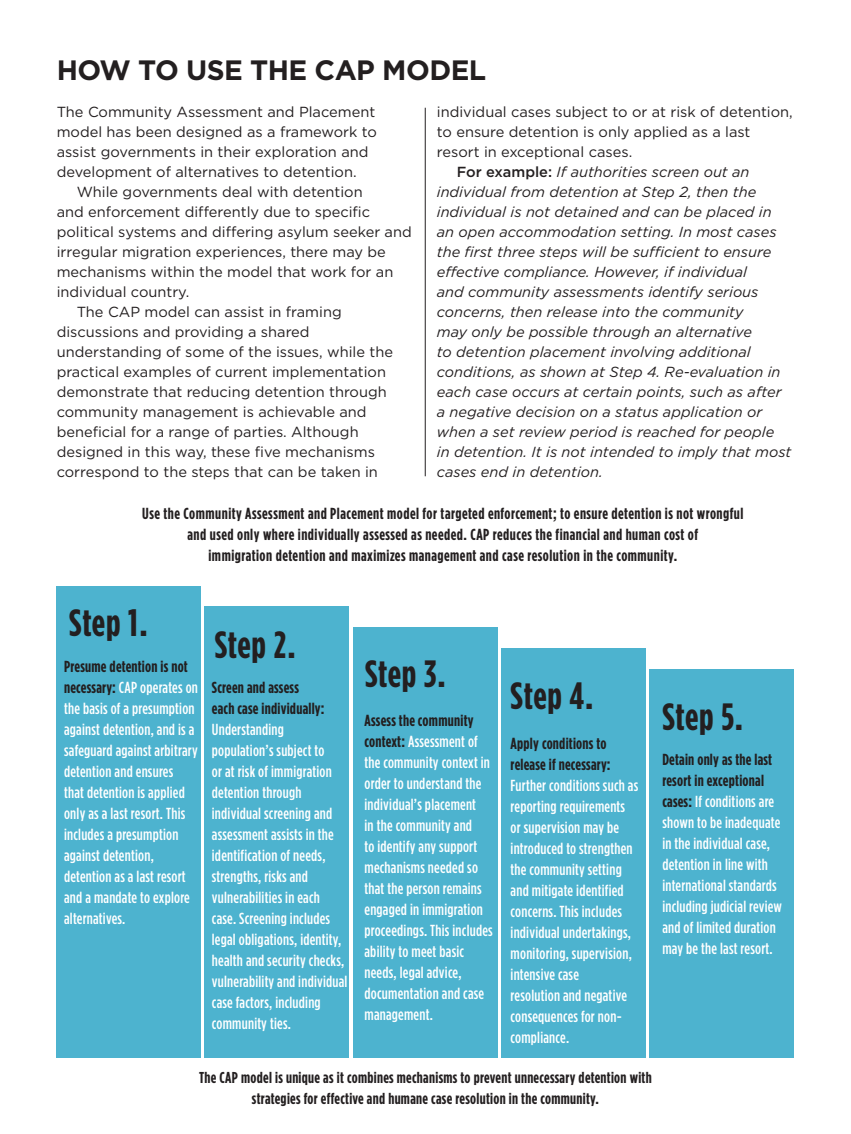
<style>
.page{position:relative;width:851px;height:1134px;background:#fff}
.page>*{position:absolute;margin:0;border:0;box-sizing:border-box;transform-origin:0 0}
.t1{font:700 condensed 38px "Gotham HTF";letter-spacing:.02em;color:#231f20}
.t2{font:700 28px "Gotham HTF";letter-spacing:-.02em;color:#231f20}
.t3{font:500 condensed 16px/21px "Gotham HTF";letter-spacing:.015em;color:#fff}
.t4{font:700 condensed 16px/21px "Gotham HTF";letter-spacing:.03em;color:#231f20}
.t5{font:700 condensed 15.8px/21px "Gotham HTF";letter-spacing:.02em;color:#231f20;text-align:center}
.t6{font:14.6px/20px "Gotham HTF";color:#231f20}
.t7{font:italic 14.6px "Gotham HTF";color:#231f20}
.s1{font-weight:500;font-style:normal}
.s2{font-weight:700;color:#231f20}
</style>
<div class="page">
<div style="left:56px;top:587px;width:145px;height:471px;background:#4db3cf"></div>
<div style="left:204px;top:606px;width:145px;height:452px;background:#4db3cf"></div>
<div style="left:353px;top:627px;width:144px;height:431px;background:#4db3cf"></div>
<div style="left:501px;top:648px;width:144px;height:410px;background:#4db3cf"></div>
<div style="left:649px;top:669px;width:145px;height:389px;background:#4db3cf"></div>
<hr style="left:425px;top:108px;width:1px;height:368px;background:#231f20">
<h2 class="t2" style="left:57px;top:54px;width:431px">HOW TO USE THE CAP MODEL</h2>
<p class="t6" style="left:57px;top:102px;width:321px">The Community Assessment and Placement model has been designed as a framework to assist governments in their exploration and development of alternatives to detention.</p>
<p class="t6" style="left:77px;top:182px;width:287px">While governments deal with detention</p>
<p class="t6" style="left:57px;top:202px;width:315px">and enforcement differently due to specific</p>
<p class="t6" style="left:57px;top:222px;width:356px">political systems and differing asylum seeker and</p>
<p class="t6" style="left:57px;top:242px;width:330px">irregular migration experiences, there may be</p>
<p class="t6" style="left:57px;top:262px;width:338px">mechanisms within the model that work for an</p>
<p class="t6" style="left:57px;top:282px;width:134px">individual country.</p>
<p class="t6" style="left:77px;top:302px;width:266px">The CAP model can assist in framing</p>
<p class="t6" style="left:57px;top:322px;width:254px">discussions and providing a shared</p>
<p class="t6" style="left:57px;top:342px;width:338px">understanding of some of the issues, while the</p>
<p class="t6" style="left:57px;top:362px;width:331px">practical examples of current implementation</p>
<p class="t6" style="left:57px;top:382px;width:331px">demonstrate that reducing detention through</p>
<p class="t6" style="left:57px;top:402px;width:311px">community management is achievable and</p>
<p class="t6" style="left:57px;top:422px;width:303px">beneficial for a range of parties. Although</p>
<p class="t6" style="left:57px;top:442px;width:320px">designed in this way, these five mechanisms</p>
<p class="t6" style="left:57px;top:462px;width:322px">correspond to the steps that can be taken in</p>
<p class="t6" style="left:437px;top:102px;width:357px">individual cases subject to or at risk of detention,</p>
<p class="t6" style="left:437px;top:122px;width:315px">to ensure detention is only applied as a last</p>
<p class="t6" style="left:437px;top:142px;width:197px">resort in exceptional cases.</p>
<p class="t7" style="left:457px;top:164px;width:294px"><span class="s1">For example:</span> If authorities screen out an</p>
<p class="t7" style="left:437px;top:184px;width:321px">individual from detention at Step 2, then the</p>
<p class="t7" style="left:437px;top:204px;width:336px">individual is not detained and can be placed in</p>
<p class="t7" style="left:437px;top:224px;width:341px">an open accommodation setting. In most cases</p>
<p class="t7" style="left:437px;top:244px;width:336px">the first three steps will be sufficient to ensure</p>
<p class="t7" style="left:437px;top:264px;width:312px">effective compliance. However, if individual</p>
<p class="t7" style="left:437px;top:284px;width:323px">and community assessments identify serious</p>
<p class="t7" style="left:437px;top:304px;width:308px">concerns, then release into the community</p>
<p class="t7" style="left:437px;top:324px;width:317px">may only be possible through an alternative</p>
<p class="t7" style="left:437px;top:344px;width:315px">to detention placement involving additional</p>
<p class="t7" style="left:437px;top:364px;width:345px">conditions, as shown at Step 4. Re-evaluation in</p>
<p class="t7" style="left:437px;top:384px;width:346px">each case occurs at certain points, such as after</p>
<p class="t7" style="left:437px;top:404px;width:327px">a negative decision on a status application or</p>
<p class="t7" style="left:437px;top:424px;width:339px">when a set review period is reached for people</p>
<p class="t7" style="left:437px;top:444px;width:356px">in detention. It is not intended to imply that most</p>
<p class="t7" style="left:437px;top:464px;width:167px">cases end in detention.</p>
<p class="t4" style="left:142px;top:503px;width:602px;text-align:center">Use the Community Assessment and Placement model for targeted enforcement; to ensure detention is not wrongful and used only where individually assessed as needed. CAP reduces the financial and human cost of<br>immigration detention and maximizes management and case resolution in the community.</p>
<h1 class="t1" style="left:69px;top:602px;width:80px">Step 1.</h1>
<p class="t3" style="left:64px;top:655px;width:135px"><span class="s2">Presume detention is not necessary:</span> CAP operates on the basis of a presumption against detention, and is a safeguard against arbitrary detention and ensures<br>that detention is applied only as a last resort. This includes a presumption against detention, detention as a last resort and a mandate to explore alternatives.</p>
<h1 class="t1" style="left:215px;top:623px;width:82px">Step 2.</h1>
<h1 class="t1" style="left:365px;top:653px;width:82px">Step 3.</h1>
<p class="t4" style="left:212px;top:676px;width:114px">Screen and assess each case individually:</p>
<p class="t3" style="left:212px;top:718px;width:137px">Understanding population’s subject to<br>or at risk of immigration detention through individual screening and assessment assists in the identification of needs, strengths, risks and vulnerabilities in each case. Screening includes legal obligations, identity, health and security checks, vulnerability and individual case factors, including community ties.</p>
<p class="t3" style="left:364px;top:710px;width:130px"><span class="s2">Assess the community context:</span> Assessment of the community context in order to understand the individual’s placement<br>in the community and<br>to identify any support mechanisms needed so that the person remains engaged in immigration proceedings. This includes ability to meet basic needs, legal advice, documentation and case management.</p>
<h1 class="t1" style="left:510px;top:674px;width:84px">Step 4.</h1>
<p class="t4" style="left:510px;top:732px;width:101px">Apply conditions to release if necessary:</p>
<p class="t3" style="left:510px;top:774px;width:129px">Further conditions such as reporting requirements or supervision may be introduced to strengthen the community setting and mitigate identified concerns. This includes individual undertakings, monitoring, supervision, intensive case<br>resolution and negative consequences for non&shy;compliance.</p>
<p class="t5" style="left:199px;top:1066px;width:454px">The CAP model is unique as it combines mechanisms to prevent unnecessary detention with strategies for effective and humane case resolution in the community.</p>
<h1 class="t1" style="left:662px;top:695px;width:82px">Step 5.</h1>
<p class="t3" style="left:662px;top:748px;width:121px"><span class="s2">Detain only as the last resort in exceptional cases:</span> If conditions are shown to be inadequate in the individual case, detention in line with international standards including judicial review and of limited duration may be the last resort.</p>
</div>
